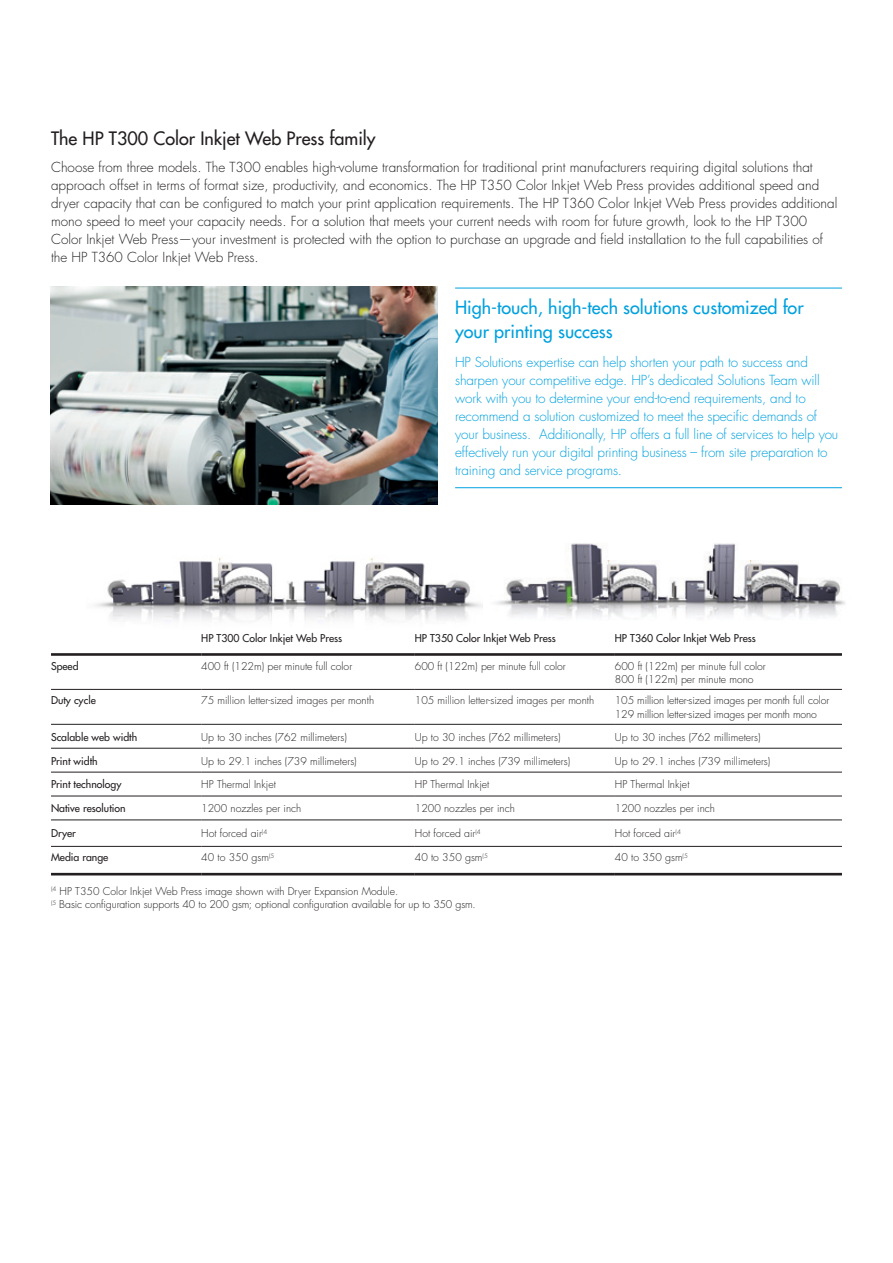
<style>
.page{position:relative;width:893px;height:1263px;background:#fff}
.page>*{position:absolute;margin:0;border:0;box-sizing:border-box;transform-origin:0 0}
.t1{font:500 18px/24px "Futura Std";color:#00a1de}
.t2{font:500 18px "Futura Std";color:#231f20}
.t3{font:300 13.5px/18px "Futura Std";color:#231f20}
.t4{font:300 13.5px/18px "Futura Std";letter-spacing:-.01em;color:#00a1de}
.t5{font:300 10.5px/13.5px "Futura Std";color:#231f20}
.t6{font:500 10.5px "Futura Std";color:#231f20}
</style>
<div class="page">
<img style="left:51px;top:286px;width:387px;height:218px">
<img style="left:494px;top:543px;width:351px;height:76px">
<img style="left:95px;top:557px;width:388px;height:65px">
<hr style="left:51px;top:689px;width:150px;height:1px;background:#231f20">
<hr style="left:201px;top:689px;width:214px;height:1px;background:#231f20">
<hr style="left:415px;top:689px;width:200px;height:1px;background:#231f20">
<hr style="left:615px;top:689px;width:227px;height:1px;background:#231f20">
<hr style="left:51px;top:724px;width:150px;height:1px;background:#231f20">
<hr style="left:201px;top:724px;width:214px;height:1px;background:#231f20">
<hr style="left:415px;top:724px;width:200px;height:1px;background:#231f20">
<hr style="left:615px;top:724px;width:227px;height:1px;background:#231f20">
<hr style="left:51px;top:748px;width:150px;height:1px;background:#231f20">
<hr style="left:201px;top:748px;width:214px;height:1px;background:#231f20">
<hr style="left:415px;top:748px;width:200px;height:1px;background:#231f20">
<hr style="left:615px;top:748px;width:227px;height:1px;background:#231f20">
<hr style="left:51px;top:772px;width:150px;height:1px;background:#231f20">
<hr style="left:201px;top:772px;width:214px;height:1px;background:#231f20">
<hr style="left:415px;top:772px;width:200px;height:1px;background:#231f20">
<hr style="left:615px;top:772px;width:227px;height:1px;background:#231f20">
<hr style="left:51px;top:796px;width:150px;height:1px;background:#231f20">
<hr style="left:201px;top:796px;width:214px;height:1px;background:#231f20">
<hr style="left:415px;top:796px;width:200px;height:1px;background:#231f20">
<hr style="left:615px;top:796px;width:227px;height:1px;background:#231f20">
<hr style="left:51px;top:819px;width:150px;height:1px;background:#231f20">
<hr style="left:201px;top:819px;width:214px;height:1px;background:#231f20">
<hr style="left:415px;top:819px;width:200px;height:1px;background:#231f20">
<hr style="left:615px;top:819px;width:227px;height:1px;background:#231f20">
<hr style="left:51px;top:846px;width:150px;height:1px;background:#231f20">
<hr style="left:201px;top:846px;width:214px;height:1px;background:#231f20">
<hr style="left:415px;top:846px;width:200px;height:1px;background:#231f20">
<hr style="left:615px;top:846px;width:227px;height:1px;background:#231f20">
<hr style="left:51px;top:873px;width:150px;height:2px;background:#231f20">
<hr style="left:201px;top:873px;width:214px;height:2px;background:#231f20">
<hr style="left:415px;top:873px;width:200px;height:2px;background:#231f20">
<hr style="left:615px;top:873px;width:227px;height:2px;background:#231f20">
<hr style="left:51px;top:653px;width:150px;height:3px;background:#231f20">
<hr style="left:201px;top:653px;width:214px;height:3px;background:#231f20">
<hr style="left:415px;top:653px;width:200px;height:3px;background:#231f20">
<hr style="left:615px;top:653px;width:227px;height:3px;background:#231f20">
<hr style="left:455px;top:288px;width:387px;height:1px;background:#00a1de">
<hr style="left:455px;top:487px;width:387px;height:1px;background:#00a1de">
<h1 class="t2" style="left:51px;top:127px;width:326px">The HP T300 Color Inkjet Web Press family</h1>
<p class="t3" style="left:51px;top:158px;width:788px">Choose from three models. The T300 enables high-volume transformation for traditional print manufacturers requiring digital solutions that approach offset in terms of format size, productivity, and economics. The HP T350 Color Inkjet Web Press provides additional speed and dryer capacity that can be configured to match your print application requirements. The HP T360 Color Inkjet Web Press provides additional mono speed to meet your capacity needs. For a solution that meets your current needs with room for future growth, look to the HP T300<br>Color Inkjet Web Press—your investment is protected with the option to purchase an upgrade and field installation to the full capabilities of the HP T360 Color Inkjet Web Press.</p>
<h1 class="t1" style="left:455px;top:295px;width:350px">High-touch, high-tech solutions customized for your printing success</h1>
<p class="t4" style="left:455px;top:353px;width:385px">HP Solutions expertise can help shorten your path to success and sharpen your competitive edge. HP’s dedicated Solutions Team will work with you to determine your end-to-end requirements, and to recommend a solution customized to meet the specific demands of your business. Additionally, HP offers a full line of services to help you effectively run your digital printing business – from site preparation to training and service programs.</p>
<p class="t6" style="left:201px;top:632px;width:143px">HP T300 Color Inkjet Web Press</p>
<p class="t6" style="left:415px;top:632px;width:143px">HP T350 Color Inkjet Web Press</p>
<p class="t6" style="left:615px;top:632px;width:143px">HP T360 Color Inkjet Web Press</p>
<p class="t6" style="left:51px;top:659px;width:29px">Speed</p>
<p class="t5" style="left:201px;top:659px;width:152px">400 ft (122m) per minute full color</p>
<p class="t5" style="left:415px;top:659px;width:152px">600 ft (122m) per minute full color</p>
<p class="t5" style="left:615px;top:659px;width:152px">600 ft (122m) per minute full color<br>800 ft (122m) per minute mono</p>
<p class="t6" style="left:51px;top:694px;width:46px">Duty cycle</p>
<p class="t5" style="left:201px;top:694px;width:174px">75 million letter-sized images per month</p>
<p class="t5" style="left:415px;top:694px;width:181px">105 million letter-sized images per month</p>
<p class="t5" style="left:615px;top:694px;width:216px">105 million letter-sized images per month full color<br>129 million letter-sized images per month mono</p>
<p class="t6" style="left:51px;top:730px;width:88px">Scalable web width</p>
<p class="t5" style="left:201px;top:730px;width:147px">Up to 30 inches (762 millimeters)</p>
<p class="t5" style="left:415px;top:730px;width:147px">Up to 30 inches (762 millimeters)</p>
<p class="t5" style="left:615px;top:730px;width:147px">Up to 30 inches (762 millimeters)</p>
<p class="t6" style="left:51px;top:754px;width:48px">Print width</p>
<p class="t5" style="left:201px;top:754px;width:157px">Up to 29.1 inches (739 millimeters)</p>
<p class="t5" style="left:415px;top:754px;width:157px">Up to 29.1 inches (739 millimeters)</p>
<p class="t5" style="left:615px;top:754px;width:157px">Up to 29.1 inches (739 millimeters)</p>
<p class="t6" style="left:51px;top:778px;width:72px">Print technology</p>
<p class="t5" style="left:201px;top:778px;width:76px">HP Thermal Inkjet</p>
<p class="t5" style="left:415px;top:778px;width:76px">HP Thermal Inkjet</p>
<p class="t5" style="left:615px;top:778px;width:76px">HP Thermal Inkjet</p>
<p class="t6" style="left:51px;top:802px;width:76px">Native resolution</p>
<p class="t5" style="left:201px;top:802px;width:102px">1200 nozzles per inch</p>
<p class="t5" style="left:415px;top:802px;width:102px">1200 nozzles per inch</p>
<p class="t5" style="left:615px;top:802px;width:102px">1200 nozzles per inch</p>
<p class="t6" style="left:51px;top:827px;width:26px">Dryer</p>
<p class="t5" style="left:201px;top:827px;width:67px">Hot forced air<sup>(4</sup></p>
<p class="t5" style="left:415px;top:827px;width:67px">Hot forced air<sup>(4</sup></p>
<p class="t5" style="left:615px;top:827px;width:67px">Hot forced air<sup>(4</sup></p>
<p class="t6" style="left:51px;top:851px;width:59px">Media range</p>
<p class="t5" style="left:201px;top:851px;width:75px">40 to 350 gsm<sup>(5</sup></p>
<p class="t5" style="left:415px;top:851px;width:75px">40 to 350 gsm<sup>(5</sup></p>
<p class="t5" style="left:615px;top:851px;width:75px">40 to 350 gsm<sup>(5</sup></p>
<p class="t5" style="left:51px;top:884px;width:426px"><sup>(4</sup> HP T350 Color Inkjet Web Press image shown with Dryer Expansion Module.<br><sup>(5</sup> Basic configuration supports 40 to 200 gsm; optional configuration available for up to 350 gsm.</p>
</div>
